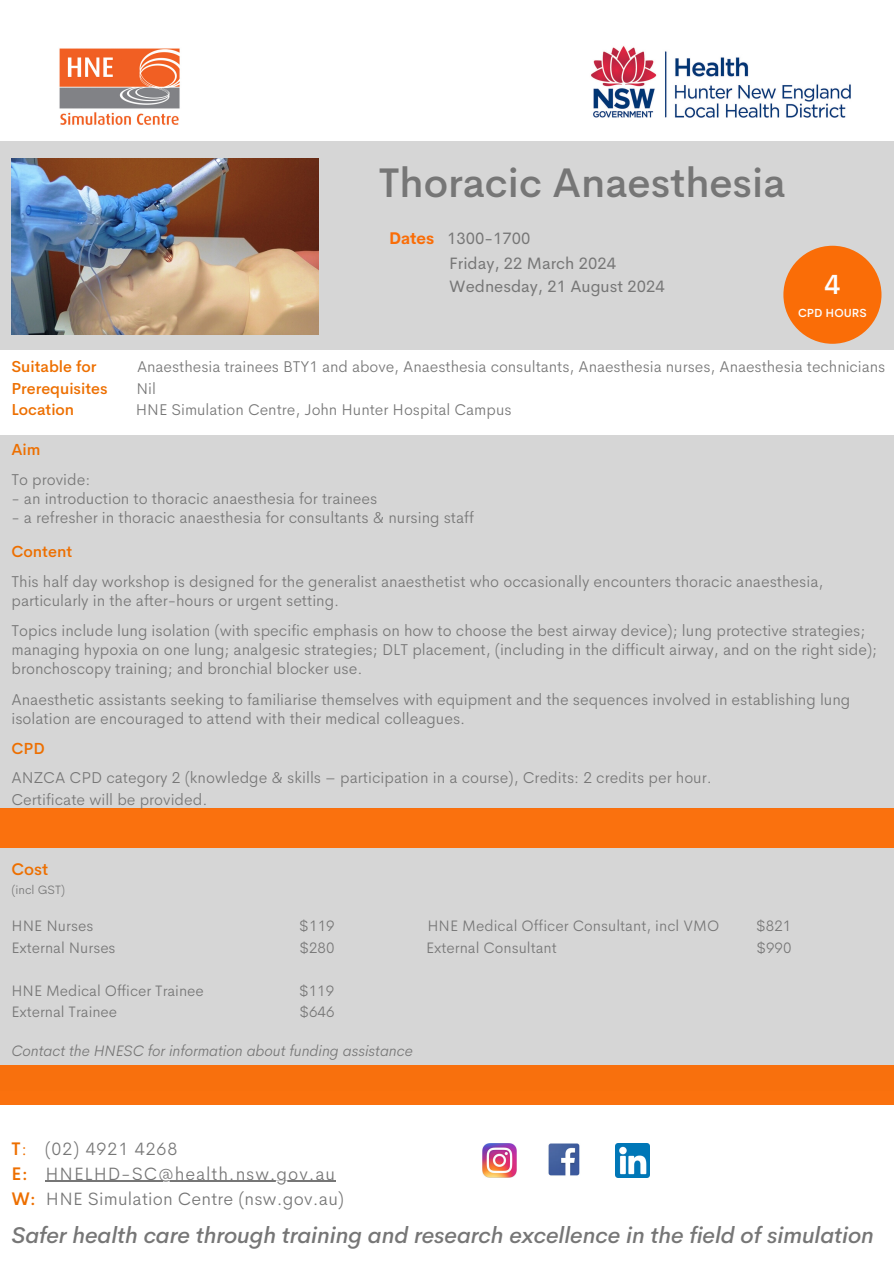
<style>
.page{position:relative;width:894px;height:1264px;background:#fff}
.page>*{position:absolute;margin:0;border:0;box-sizing:border-box;transform-origin:0 0}
.t1{font:500 40.95px "Cerebri Sans";color:#767676}
.t2{font:500 27.45px "Cerebri Sans";color:#fdfdfd}
.t3{font:italic 500 22.65px "Cerebri Sans";color:#767676}
.t4{font:300 18px/24.8px "Cerebri Sans";letter-spacing:.05em;color:#767676}
.t5{font:500 16.8px "Cerebri Sans";color:#ed6f00}
.t6{font:16.5px/25.2px "Cerebri Sans";color:#767676}
.t7{font:300 15.9px/19px "Cerebri Sans";color:#767676}
.t8{font:500 15.9px "Cerebri Sans";color:#ed6f00}
.t9{font:300 15.75px "Cerebri Sans";color:#767676}
.t10{font:500 15.75px "Cerebri Sans";color:#ed6f00}
.t11{font:300 15.3px "Cerebri Sans";color:#767676}
.t12{font:italic 300 15.3px "Cerebri Sans";color:#767676}
.t13{font:300 12.3px "Cerebri Sans";color:#767676}
.t14{font:500 11.7px "Cerebri Sans";color:#fdfdfd}
.s1{font-weight:700;color:#fa6d07}
.s2{font-weight:500;color:#ed6f00}
.s3{color:#ed6f00}
</style>
<div class="page">
<img style="left:590px;top:46px;width:261px;height:72px">
<img style="left:59px;top:48px;width:121px;height:77px">
<div style="left:0;top:141px;width:893px;height:209px;background:#d6d6d6"></div>
<img style="left:11px;top:159px;width:307px;height:175px">
<div style="left:0;top:435px;width:893px;height:373px;background:#d6d6d6"></div>
<div style="left:0;top:808px;width:893px;height:40px;background:#fa710e"></div>
<div style="left:0;top:848px;width:893px;height:242px;background:#d6d6d6"></div>
<div style="left:0;top:1065px;width:893px;height:39px;background:#fa6d07"></div>
<img style="left:482px;top:1143px;width:34px;height:34px">
<img style="left:548px;top:1143px;width:32px;height:33px">
<img style="left:615px;top:1143px;width:33px;height:34px">
<div style="left:783px;top:246px;width:98px;height:98px;background:#fa6d07;border-radius:50%"></div>
<hr style="left:46px;top:1180px;width:290px;height:1px;background:#767676">
<h1 class="t1" style="left:379px;top:156px;width:408px">Thoracic Anaesthesia</h1>
<p class="t6" style="left:449px;top:225px;width:168px;text-indent:-60px"><span class="s1">Dates</span> 1300-1700<br>Friday, 22 March 2024</p>
<p class="t6" style="left:449px;top:274px;width:217px">Wednesday, 21 August 2024</p>
<h2 class="t2" style="left:824px;top:267px;width:17px">4</h2>
<p class="t14" style="left:797px;top:305px;width:70px">CPD HOURS</p>
<p class="t10" style="left:11px;top:356px;width:86px">Suitable for</p>
<p class="t9" style="left:137px;top:356px;width:749px">Anaesthesia trainees BTY1 and above, Anaesthesia consultants, Anaesthesia nurses, Anaesthesia technicians</p>
<p class="t10" style="left:11px;top:378px;width:98px">Prerequisites</p>
<p class="t9" style="left:136px;top:378px;width:21px">Nil</p>
<p class="t10" style="left:11px;top:399px;width:64px">Location</p>
<p class="t9" style="left:136px;top:399px;width:377px">HNE Simulation Centre, John Hunter Hospital Campus</p>
<p class="t8" style="left:11px;top:439px;width:31px">Aim</p>
<p class="t7" style="left:11px;top:469px;width:80px">To provide:</p>
<p class="t7" style="left:11px;top:488px;width:367px">- an introduction to thoracic anaesthesia for trainees</p>
<p class="t7" style="left:11px;top:507px;width:464px">- a refresher in thoracic anaesthesia for consultants &amp; nursing staff</p>
<p class="t8" style="left:11px;top:541px;width:62px">Content</p>
<p class="t7" style="left:11px;top:571px;width:813px">This half day workshop is designed for the generalist anaesthetist who occasionally encounters thoracic anaesthesia, particularly in the after-hours or urgent setting.</p>
<p class="t7" style="left:11px;top:621px;width:867px">Topics include lung isolation (with specific emphasis on how to choose the best airway device); lung protective strategies; managing hypoxia on one lung; analgesic strategies; DLT placement, (including in the difficult airway, and on the right side); bronchoscopy training; and bronchial blocker use.</p>
<p class="t7" style="left:11px;top:689px;width:840px">Anaesthetic assistants seeking to familiarise themselves with equipment and the sequences involved in establishing lung isolation are encouraged to attend with their medical colleagues.</p>
<p class="t8" style="left:11px;top:738px;width:35px">CPD</p>
<p class="t7" style="left:11px;top:766px;width:701px;line-height:21.9px">ANZCA CPD category 2 (knowledge &amp; skills – participation in a course), Credits: 2 credits per hour.<br>Certificate will be provided.</p>
<p class="t5" style="left:11px;top:858px;width:38px">Cost</p>
<p class="t13" style="left:11px;top:881px;width:55px">(incl GST)</p>
<p class="t11" style="left:11px;top:916px;width:83px">HNE Nurses</p>
<p class="t11" style="left:299px;top:916px;width:37px">$119</p>
<p class="t11" style="left:427px;top:916px;width:293px">HNE Medical Officer Consultant, incl VMO</p>
<p class="t11" style="left:755px;top:916px;width:37px">$821</p>
<p class="t11" style="left:11px;top:937px;width:106px">External Nurses</p>
<p class="t11" style="left:299px;top:937px;width:37px">$280</p>
<p class="t11" style="left:426px;top:937px;width:132px">External Consultant</p>
<p class="t11" style="left:755px;top:937px;width:37px">$990</p>
<p class="t11" style="left:11px;top:980px;width:194px">HNE Medical Officer Trainee</p>
<p class="t11" style="left:298px;top:980px;width:37px">$119</p>
<p class="t11" style="left:11px;top:1001px;width:107px">External Trainee</p>
<p class="t11" style="left:299px;top:1001px;width:37px">$646</p>
<p class="t12" style="left:11px;top:1040px;width:403px">Contact the HNESC for information about funding assistance</p>
<p class="t4" style="left:11px;top:1136px;width:334px"><span class="s2">T</span><span class="s3">:</span> (02) 4921 4268<br><span class="s2">E:</span> HNELHD-SC@health.nsw.gov.au<br><span class="s2">W:</span> HNE Simulation Centre (nsw.gov.au)</p>
<h3 class="t3" style="left:11px;top:1219px;width:863px">Safer health care through training and research excellence in the field of simulation</h3>
</div>
